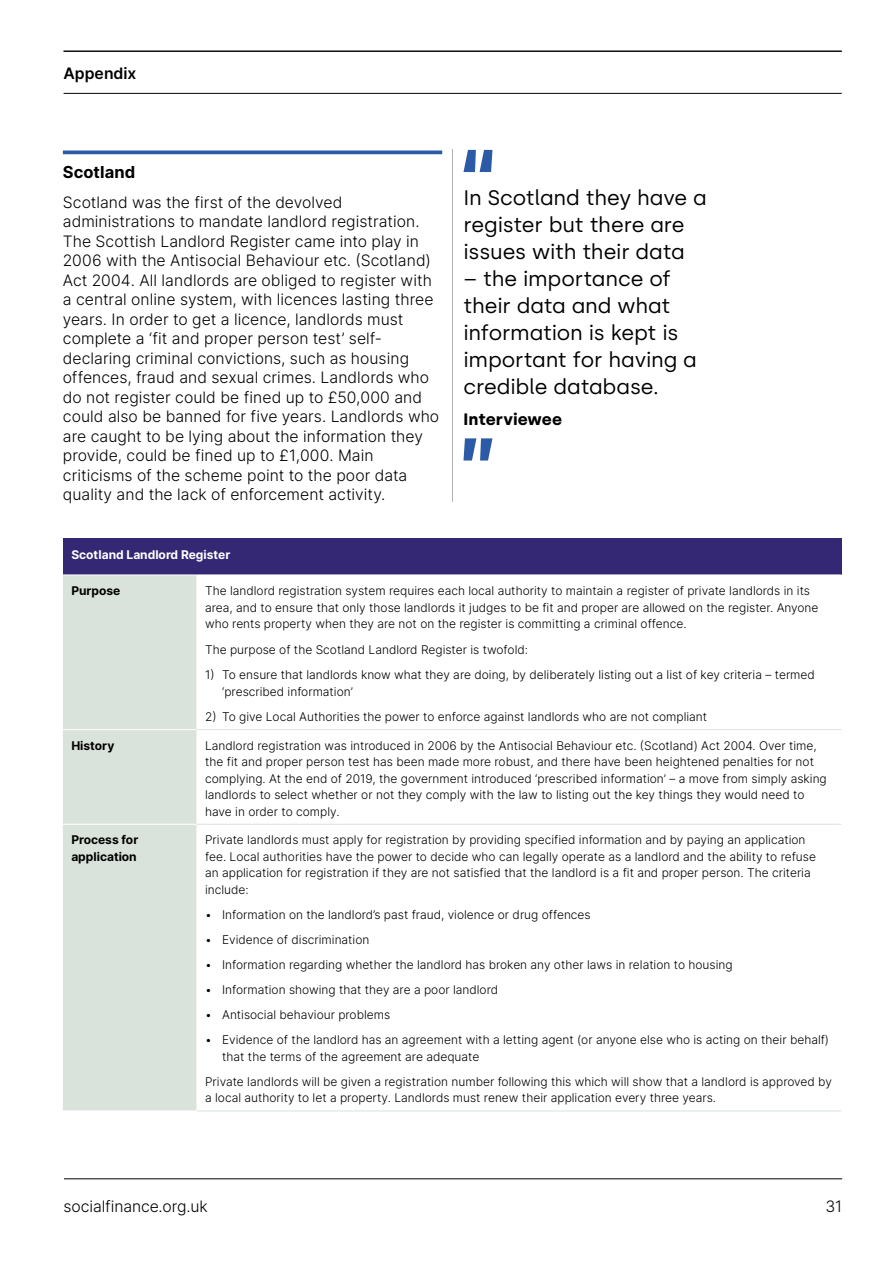
<style>
.page{position:relative;width:893px;height:1263px;background:#fff}
.page>*{position:absolute;margin:0;border:0;box-sizing:border-box;transform-origin:0 0}
.t1{font:21px/27px "Silka";letter-spacing:-.01em;color:#000}
.t2{font:700 16.5px "Silka";letter-spacing:.005em;color:#000}
.t3{font:700 16.5px "Inter";letter-spacing:.005em;color:#000}
.t4{font:300 15.75px/19.5px "Inter";letter-spacing:.005em;color:#000}
.t5{font:600 15.75px "Inter";color:#000}
.t6{font:300 12px/16.5px "Inter";color:#000}
.t7{font:700 12px/16.5px "Inter";color:#000}
.t8{font:700 12px "Inter";color:#fff}
</style>
<div class="page">
<svg style="left:463px;top:150px;width:29px;height:22px"></svg>
<svg style="left:463px;top:438px;width:29px;height:22px"></svg>
<svg style="left:63px;top:150px;width:379px;height:4px;background:#456eb1"></svg>
<div style="left:63px;top:539px;width:778px;height:36px;background:#342874"></div>
<div style="left:63px;top:576px;width:134px;height:534px;background:#dae3db"></div>
<hr style="left:197px;top:729px;width:644px;height:1px;background:#dae3db">
<hr style="left:197px;top:824px;width:644px;height:1px;background:#dae3db">
<hr style="left:197px;top:1110px;width:644px;height:1px;background:#dae3db">
<hr style="left:63px;top:729px;width:134px;height:1px;background:#fff">
<hr style="left:63px;top:824px;width:134px;height:1px;background:#fff">
<hr style="left:452px;top:149px;width:1px;height:353px;background:#b3b2b2">
<hr style="left:64px;top:1178px;width:778px;height:1px;background:#000">
<hr style="left:64px;top:51px;width:778px;height:1px;background:#000">
<hr style="left:64px;top:93px;width:778px;height:1px;background:#000">
<h3 class="t5" style="left:64px;top:62px;width:74px">Appendix</h3>
<h2 class="t3" style="left:63px;top:160px;width:74px">Scotland</h2>
<p class="t4" style="left:63px;top:192px;width:378px">Scotland was the first of the devolved administrations to mandate landlord registration.<br>The Scottish Landlord Register came into play in 2006 with the Antisocial Behaviour etc. (Scotland)<br>Act 2004. All landlords are obliged to register with a central online system, with licences lasting three years. In order to get a licence, landlords must complete a ‘fit and proper person test’ self&shy;declaring criminal convictions, such as housing offences, fraud and sexual crimes. Landlords who do not register could be fined up to £50,000 and could also be banned for five years. Landlords who are caught to be lying about the information they provide, could be fined up to £1,000. Main criticisms of the scheme point to the poor data quality and the lack of enforcement activity.</p>
<h1 class="t1" style="left:463px;top:184px;width:245px">In Scotland they have a register but there are issues with their data</h1>
<h1 class="t1" style="left:463px;top:265px;width:235px">– the importance of their data and what information is kept is important for having a credible database.</h1>
<h2 class="t2" style="left:463px;top:409px;width:100px">Interviewee</h2>
<p class="t8" style="left:71px;top:546px;width:160px">Scotland Landlord Register</p>
<p class="t7" style="left:71px;top:582px;width:51px">Purpose</p>
<p class="t6" style="left:205px;top:582px;width:615px">The landlord registration system requires each local authority to maintain a register of private landlords in its area, and to ensure that only those landlords it judges to be fit and proper are allowed on the register. Anyone who rents property when they are not on the register is committing a criminal offence.</p>
<p class="t6" style="left:205px;top:641px;width:324px">The purpose of the Scotland Landlord Register is twofold:</p>
<p class="t6" style="left:222px;top:666px;width:594px;text-indent:-17px">1) To ensure that landlords know what they are doing, by deliberately listing out a list of key criteria – termed ‘prescribed information’</p>
<p class="t6" style="left:205px;top:708px;width:504px">2) To give Local Authorities the power to enforce against landlords who are not compliant</p>
<p class="t7" style="left:71px;top:737px;width:45px">History</p>
<p class="t6" style="left:205px;top:737px;width:623px">Landlord registration was introduced in 2006 by the Antisocial Behaviour etc. (Scotland) Act 2004. Over time, the fit and proper person test has been made more robust, and there have been heightened penalties for not complying. At the end of 2019, the government introduced ‘prescribed information’ – a move from simply asking landlords to select whether or not they comply with the law to listing out the key things they would need to have in order to comply.</p>
<p class="t7" style="left:71px;top:831px;width:68px">Process for application</p>
<p class="t6" style="left:205px;top:831px;width:612px">Private landlords must apply for registration by providing specified information and by paying an application fee. Local authorities have the power to decide who can legally operate as a landlord and the ability to refuse an application for registration if they are not satisfied that the landlord is a fit and proper person. The criteria include:</p>
<p class="t6" style="left:205px;top:906px;width:387px">• Information on the landlord’s past fraud, violence or drug offences</p>
<p class="t6" style="left:205px;top:931px;width:166px">• Evidence of discrimination</p>
<p class="t6" style="left:205px;top:956px;width:529px">• Information regarding whether the landlord has broken any other laws in relation to housing</p>
<p class="t6" style="left:205px;top:981px;width:294px">• Information showing that they are a poor landlord</p>
<p class="t6" style="left:205px;top:1006px;width:187px">• Antisocial behaviour problems</p>
<p class="t6" style="left:222px;top:1031px;width:608px;text-indent:-17px">• Evidence of the landlord has an agreement with a letting agent (or anyone else who is acting on their behalf) that the terms of the agreement are adequate</p>
<p class="t6" style="left:205px;top:1073px;width:628px">Private landlords will be given a registration number following this which will show that a landlord is approved by a local authority to let a property. Landlords must renew their application every three years.</p>
<h3 class="t4" style="left:64px;top:1196px;width:146px">socialfinance.org.uk</h3>
<h3 class="t4" style="left:825px;top:1196px;width:18px">31</h3>
</div>
